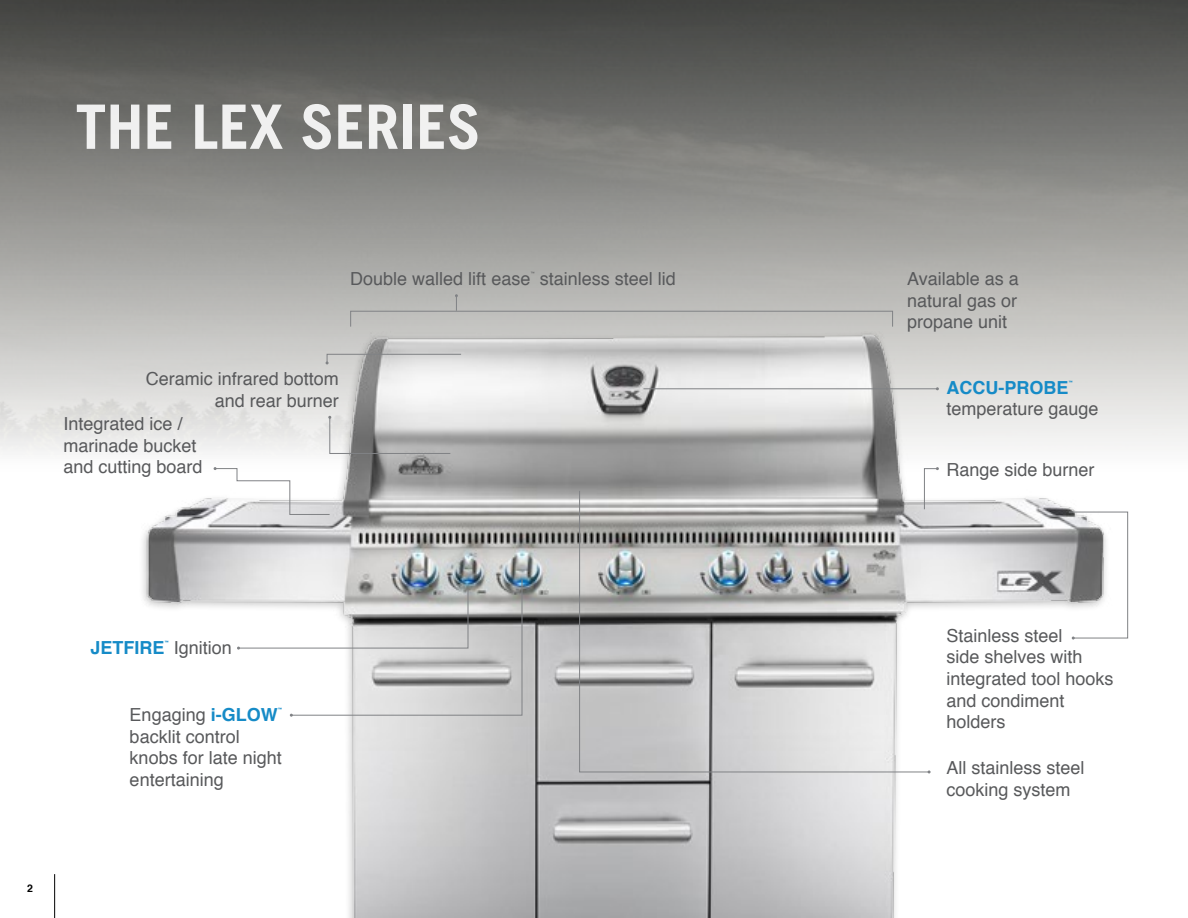
<style>
.page{position:relative;width:1188px;height:918px;background:#fff}
.page>*{position:absolute;margin:0;border:0;box-sizing:border-box;transform-origin:0 0}
.t1{font:700 61.35px "Trade Gothic LT Std";color:#fff}
.t2{font:18px/21.6px "Helvetica";color:#58595b}
.t3{font:700 18px "Helvetica";color:#168bc7}
.t4{font:700 10.5px "Helvetica";color:#000}
.t5{font:700 4.5px "Helvetica";color:#168bc7}
.t6{font:4.5px "Helvetica";color:#58595b}
.s1{font-weight:700;color:#168bc7}
</style>
<div class="page">
<div style="left:0;top:0;width:1188px;height:472px;background:linear-gradient(to bottom,#41413e,#fffefc)"></div>
<img style="left:129px;top:296px;width:989px;height:622px">
<svg style="left:214px;top:467px;width:116px;height:48px"></svg>
<svg style="left:328px;top:416px;width:123px;height:38px"></svg>
<svg style="left:326px;top:354px;width:136px;height:10px"></svg>
<svg style="left:924px;top:467px;width:15px;height:43px"></svg>
<svg style="left:1068px;top:511px;width:60px;height:129px"></svg>
<div style="left:350px;top:311px;width:543px;height:16px;border:1px solid #808285"></div>
<svg style="left:455px;top:294px;width:3px;height:17px"></svg>
<svg style="left:237px;top:579px;width:286px;height:138px"></svg>
<svg style="left:579px;top:490px;width:351px;height:283px"></svg>
<hr style="left:644px;top:388px;width:293px;height:1px;background:#808285">
<hr style="left:54px;top:874px;width:1px;height:44px;background:#000">
<h1 class="t1" style="left:76px;top:89px;width:401px">THE LEX SERIES</h1>
<p class="t2" style="left:350px;top:269px;width:182px">Double walled lift ease</p>
<p class="t6" style="left:530px;top:270px;width:6px">™</p>
<p class="t2" style="left:540px;top:269px;width:138px">stainless steel lid</p>
<p class="t2" style="left:146px;top:369px;width:195px">Ceramic infrared bottom</p>
<p class="t2" style="left:215px;top:390px;width:126px">and rear burner</p>
<p class="t2" style="left:63px;top:413px;width:121px">Integrated ice /</p>
<p class="t2" style="left:63px;top:435px;width:135px">marinade bucket</p>
<p class="t2" style="left:63px;top:457px;width:141px">and cutting board</p>
<p class="t4" style="left:27px;top:880px;width:7px">2</p>
<p class="t3" style="left:90px;top:633px;width:76px">JETFIRE</p>
<p class="t5" style="left:164px;top:639px;width:6px">™</p>
<p class="t2" style="left:174px;top:638px;width:60px">Ignition</p>
<p class="t2" style="left:130px;top:705px;width:150px">Engaging <span class="s1">i-GLOW</span></p>
<p class="t5" style="left:278px;top:706px;width:6px">™</p>
<p class="t2" style="left:130px;top:726px;width:154px">backlit control knobs for late night entertaining</p>
<p class="t2" style="left:907px;top:269px;width:113px;text-align:justify">Available as a natural gas or propane unit</p>
<p class="t3" style="left:947px;top:373px;width:123px">ACCU-PROBE</p>
<p class="t5" style="left:1069px;top:378px;width:6px">™</p>
<p class="t2" style="left:947px;top:399px;width:154px">temperature gauge</p>
<p class="t2" style="left:947px;top:459px;width:150px">Range side burner</p>
<p class="t2" style="left:947px;top:625px;width:169px">Stainless steel<br>side shelves with integrated tool hooks and condiment holders</p>
<p class="t2" style="left:947px;top:758px;width:140px">All stainless steel cooking system</p>
</div>
